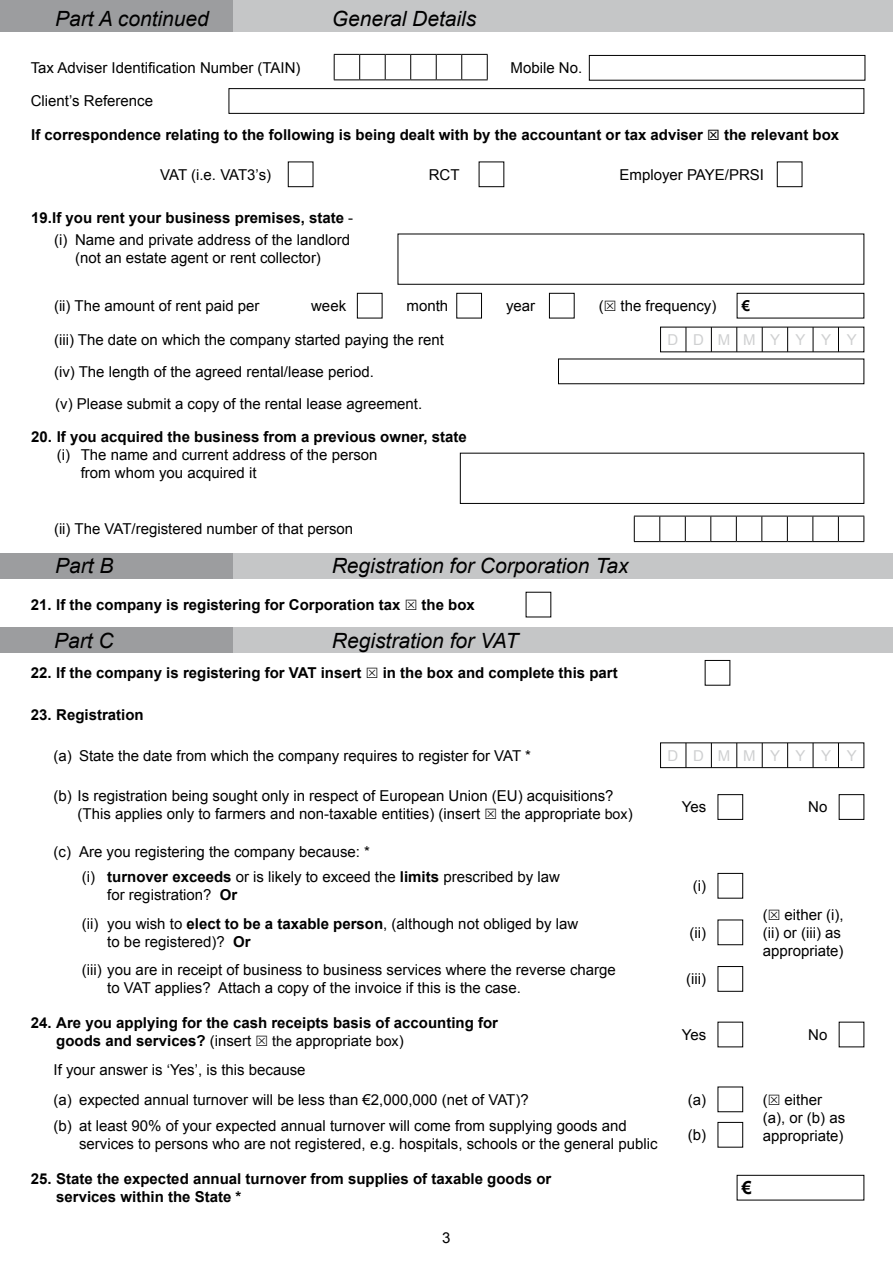
<style>
.page{position:relative;width:893px;height:1263px;background:#fff}
.page>*{position:absolute;margin:0;border:0;box-sizing:border-box;transform-origin:0 0}
.t1{font:italic 21px "Arial";color:#000}
.t2{font:700 18px "Arial";color:#000}
.t3{font:15px/18px "Arial";color:#000}
.t4{font:700 15px/18px "Arial";color:#000}
.t5{font:15px "Arial";letter-spacing:.98em;color:#cfd0d1}
.s1{font-weight:400}
.s2{font-size:14.25px}
.s3{font-weight:700}
</style>
<div class="page">
<div style="left:0;top:0;width:234px;height:32px;background:#9c9d9f"></div>
<div style="left:234px;top:0;width:659px;height:32px;background:#c5c6c7"></div>
<div style="left:0;top:553px;width:234px;height:25px;background:#9c9d9f"></div>
<div style="left:234px;top:553px;width:659px;height:25px;background:#c5c6c7"></div>
<div style="left:777px;top:162px;width:25px;height:25px;border:1px solid #000"></div>
<svg style="left:334px;top:54px;width:154px;height:27px"></svg>
<div style="left:589px;top:55px;width:276px;height:26px;border:1px solid #000"></div>
<div style="left:229px;top:88px;width:635px;height:26px;border:1px solid #000"></div>
<div style="left:460px;top:453px;width:404px;height:51px;border:1px solid #000"></div>
<svg style="left:634px;top:516px;width:230px;height:26px"></svg>
<div style="left:0;top:627px;width:234px;height:26px;background:#9c9d9f"></div>
<div style="left:234px;top:627px;width:659px;height:26px;background:#c5c6c7"></div>
<div style="left:660px;top:742px;width:204px;height:26px;border:1px solid #000"></div>
<svg style="left:711px;top:743px;width:1px;height:24px"></svg>
<svg style="left:736px;top:743px;width:1px;height:24px"></svg>
<svg style="left:762px;top:743px;width:1px;height:24px"></svg>
<svg style="left:787px;top:743px;width:1px;height:24px"></svg>
<svg style="left:813px;top:743px;width:1px;height:24px"></svg>
<svg style="left:838px;top:743px;width:1px;height:24px"></svg>
<svg style="left:686px;top:743px;width:1px;height:24px"></svg>
<div style="left:718px;top:794px;width:25px;height:26px;border:1px solid #000"></div>
<div style="left:839px;top:794px;width:25px;height:26px;border:1px solid #000"></div>
<div style="left:718px;top:873px;width:25px;height:25px;border:1px solid #000"></div>
<div style="left:718px;top:966px;width:25px;height:26px;border:1px solid #000"></div>
<div style="left:718px;top:1122px;width:25px;height:25px;border:1px solid #000"></div>
<div style="left:737px;top:1175px;width:127px;height:25px;border:1px solid #000"></div>
<div style="left:398px;top:234px;width:466px;height:51px;border:1px solid #000"></div>
<svg style="left:711px;top:327px;width:1px;height:25px"></svg>
<svg style="left:736px;top:327px;width:1px;height:25px"></svg>
<svg style="left:762px;top:327px;width:1px;height:25px"></svg>
<svg style="left:787px;top:327px;width:1px;height:25px"></svg>
<svg style="left:813px;top:327px;width:1px;height:25px"></svg>
<svg style="left:838px;top:327px;width:1px;height:25px"></svg>
<svg style="left:686px;top:327px;width:1px;height:25px"></svg>
<div style="left:357px;top:293px;width:25px;height:25px;border:1px solid #000"></div>
<div style="left:456px;top:293px;width:26px;height:25px;border:1px solid #000"></div>
<div style="left:549px;top:293px;width:26px;height:25px;border:1px solid #000"></div>
<div style="left:737px;top:293px;width:127px;height:25px;border:1px solid #000"></div>
<h1 class="t1" style="left:55px;top:5px;width:155px">Part A continued</h1>
<h1 class="t1" style="left:332px;top:5px;width:146px">General Details</h1>
<p class="t3" style="left:31px;top:58px;width:271px">Tax Adviser Identification Number (TAIN)</p>
<p class="t3" style="left:31px;top:92px;width:124px">Client’s Reference</p>
<p class="t3" style="left:511px;top:58px;width:73px">Mobile No.</p>
<p class="t4" style="left:31px;top:127px;width:673px">If correspondence relating to the following is being dealt with by the accountant or tax adviser</p>
<p class="t4" style="left:724px;top:127px;width:117px">the relevant box</p>
<p class="t3" style="left:160px;top:166px;width:112px">VAT (i.e. VAT3’s)</p>
<p class="t3" style="left:429px;top:166px;width:32px">RCT</p>
<p class="t3" style="left:620px;top:166px;width:146px">Employer PAYE/PRSI</p>
<p class="t4" style="left:31px;top:209px;width:323px">19.If you rent your business premises, state <span class="s1">-</span></p>
<p class="t3" style="left:54px;top:230px;width:298px;text-align:center">(i) Name and private address of the landlord (not an estate agent or rent collector)</p>
<p class="t3" style="left:54px;top:297px;width:207px">(ii) The amount of rent paid per</p>
<p class="t3" style="left:54px;top:331px;width:391px">(iii) The date on which the company started paying the rent</p>
<p class="t5" style="left:667px;top:330px;width:191px">DDMMYYYY</p>
<p class="t3" style="left:54px;top:363px;width:321px">(iv) The length of the agreed rental/lease period.</p>
<p class="t3" style="left:311px;top:297px;width:37px">week</p>
<p class="t3" style="left:407px;top:297px;width:43px">month</p>
<p class="t3" style="left:506px;top:297px;width:31px">year</p>
<p class="t3" style="left:599px;top:297px;width:119px">( the frequency)</p>
<p class="t4" style="left:742px;top:297px;width:10px">€</p>
<p class="t3" style="left:55px;top:394px;width:368px">(v) Please submit a copy of the rental lease agreement.</p>
<p class="t4" style="left:31px;top:428px;width:437px">20. If you acquired the business from a previous owner, state</p>
<p class="t3" style="left:81px;top:445px;width:298px;text-indent:-24px">(i) The name and current address of the person from whom you acquired it</p>
<p class="t3" style="left:54px;top:520px;width:301px">(ii) The VAT/registered number of that person</p>
<h1 class="t1" style="left:55px;top:552px;width:60px">Part B</h1>
<h1 class="t1" style="left:332px;top:552px;width:298px">Registration for Corporation Tax</h1>
<p class="t4" style="left:31px;top:596px;width:371px">21. If the company is registering for Corporation tax</p>
<p class="t4" style="left:422px;top:596px;width:55px">the box</p>
<h1 class="t1" style="left:54px;top:627px;width:61px">Part C</h1>
<h1 class="t1" style="left:332px;top:627px;width:188px">Registration for VAT</h1>
<p class="t4" style="left:31px;top:664px;width:332px">22. If the company is registering for VAT insert</p>
<p class="t4" style="left:383px;top:664px;width:237px">in the box and complete this part</p>
<p class="t4" style="left:31px;top:707px;width:115px">23. Registration</p>
<p class="t3" style="left:54px;top:747px;width:479px">(a) State the date from which the company requires to register for VAT *</p>
<p class="t5" style="left:667px;top:746px;width:191px">DDMMYYYY</p>
<p class="t3" style="left:78px;top:787px;width:538px;text-indent:-24px">(b) Is registration being sought only in respect of European Union (EU) acquisitions? (This applies only to farmers and non-taxable entities) (insert</p>
<p class="t3" style="left:682px;top:798px;width:26px">Yes</p>
<p class="t3" style="left:808px;top:798px;width:21px">No</p>
<p class="t3" style="left:501px;top:805px;width:133px"><span class="s2">the</span> appropriate <span class="s2">box</span>)</p>
<p class="t3" style="left:54px;top:843px;width:318px">(c) Are you registering the company because: *</p>
<p class="t3" style="left:107px;top:868px;width:454px;text-indent:-26px">(i) <span class="s3">turnover exceeds</span> or is likely to exceed the <span class="s3">limits</span> prescribed by law for registration? <span class="s3">Or</span></p>
<p class="t3" style="left:693px;top:877px;width:15px">(i)</p>
<p class="t3" style="left:107px;top:915px;width:473px;text-indent:-26px">(ii) you wish to <span class="s3">elect to be a taxable person</span>, (although not obliged by law to be registered)? <span class="s3">Or</span></p>
<p class="t3" style="left:690px;top:924px;width:18px">(ii)</p>
<p class="t3" style="left:107px;top:961px;width:510px;text-indent:-26px">(iii) you are in receipt of business to business services where the reverse charge to VAT applies? Attach a copy of the invoice if this is the case.</p>
<p class="t3" style="left:686px;top:970px;width:21px">(iii)</p>
<p class="t4" style="left:56px;top:1014px;width:443px;text-indent:-26px">24. Are you applying for the cash receipts basis of accounting for goods and services? <span class="s1">(insert</span></p>
<p class="t3" style="left:763px;top:906px;width:83px">( either (i), (ii) or (iii) as appropriate)</p>
<p class="t3" style="left:682px;top:1026px;width:26px">Yes</p>
<p class="t3" style="left:808px;top:1026px;width:21px">No</p>
<p class="t3" style="left:272px;top:1032px;width:133px"><span class="s2">the</span> appropriate <span class="s2">box</span>)</p>
<p class="t3" style="left:54px;top:1061px;width:254px">If your answer is ‘Yes’, is this because</p>
<p class="t3" style="left:54px;top:1091px;width:477px">(a) expected annual turnover will be less than €2,000,000 (net of VAT)?</p>
<p class="t3" style="left:688px;top:1091px;width:20px">(a)</p>
<p class="t3" style="left:79px;top:1117px;width:580px;text-indent:-26px">(b) at least 90% of your expected annual turnover will come from supplying goods and services to persons who are not registered, e.g. hospitals, schools or the general public</p>
<p class="t3" style="left:688px;top:1126px;width:20px">(b)</p>
<p class="t4" style="left:56px;top:1170px;width:497px;text-indent:-26px">25. State the expected annual turnover from supplies of taxable goods or services within the State *</p>
<p class="t3" style="left:442px;top:1229px;width:10px">3</p>
<p class="t3" style="left:763px;top:1091px;width:84px">( either (a), or (b) as appropriate)</p>
<p class="t2" style="left:742px;top:1176px;width:12px">€</p>
</div>
